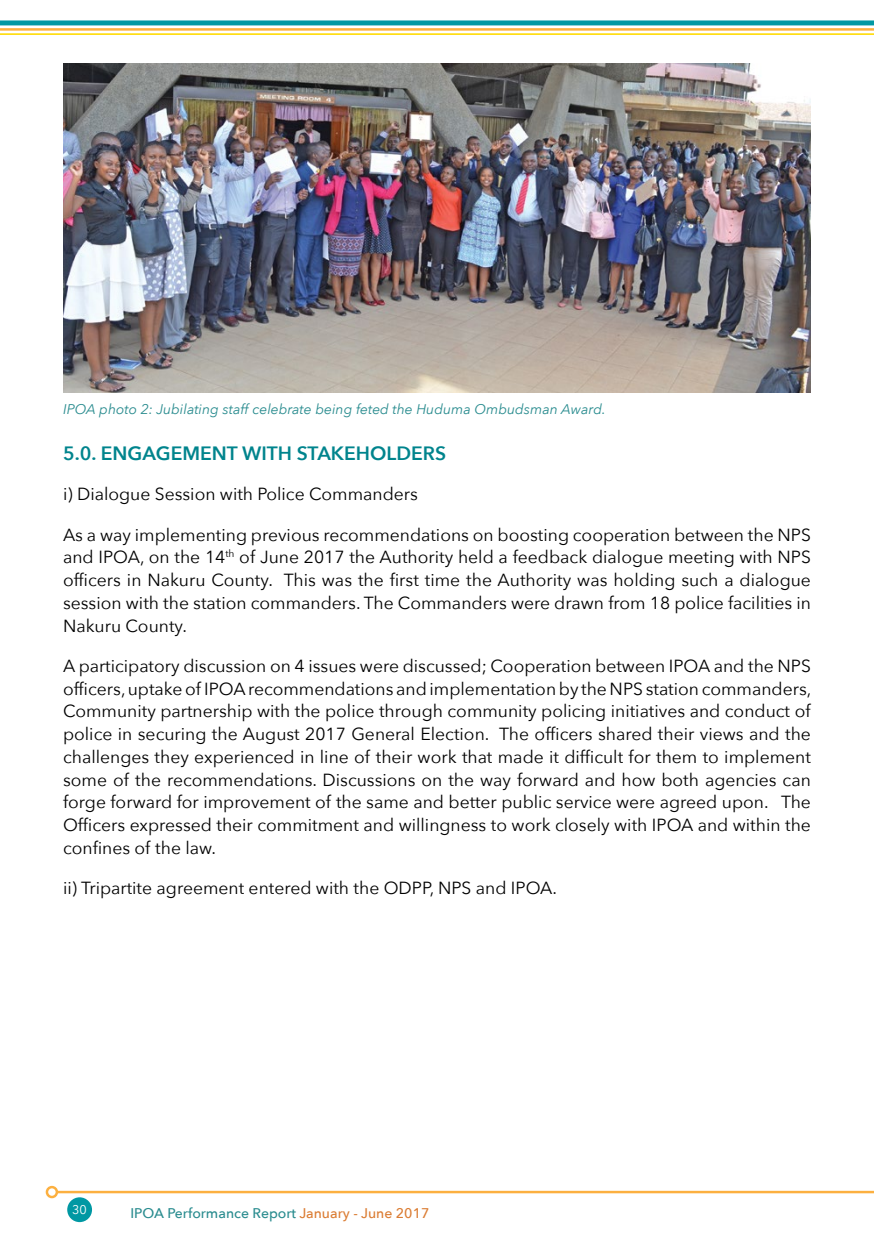
<style>
.page{position:relative;width:874px;height:1241px;background:#fff}
.page>*{position:absolute;margin:0;border:0;box-sizing:border-box;transform-origin:0 0}
.t1{font:600 19.25px "Avenir Next";color:#00848d}
.t2{font:17.5px/22.8px "Avenir Next";color:#000;text-align:justify}
.t3{font:italic 14px "Avenir Next";color:#2a8c8f}
.t4{font:500 14px "Avenir Next";color:#2a8c8f}
.t5{font:12.6px "Avenir Next";color:#fff}
.s1{color:#db7d34}
</style>
<div class="page">
<div style="left:67px;top:1197px;width:25px;height:24px;background:#0098a3;border-radius:50%"></div>
<hr style="left:57px;top:1190px;width:816px;height:3px;background:#fcb040">
<div style="left:46px;top:1185px;width:12px;height:12px;border:2px solid #fcb040;border-radius:50%"></div>
<div style="left:0;top:20px;width:873px;height:5px;background:#0098a3"></div>
<hr style="left:0;top:28px;width:873px;height:3px;background:#fcb040">
<hr style="left:0;top:33px;width:873px;height:2px;background:#ffde15">
<img style="left:63px;top:63px;width:747px;height:329px">
<p class="t3" style="left:63px;top:397px;width:544px">IPOA photo 2: Jubilating staff celebrate being feted the Huduma Ombudsman Award.</p>
<p class="t1" style="left:63px;top:436px;width:384px">5.0. ENGAGEMENT WITH STAKEHOLDERS</p>
<p class="t2" style="left:63px;top:482px;width:356px">i) Dialogue Session with Police Commanders</p>
<p class="t2" style="left:63px;top:522px;width:749px">As a way implementing previous recommendations on boosting cooperation between the NPS and IPOA, on the 14<sup>th</sup> of June 2017 the Authority held a feedback dialogue meeting with NPS officers in Nakuru County. This was the first time the Authority was holding such a dialogue session with the station commanders. The Commanders were drawn from 18 police facilities in Nakuru County.</p>
<p class="t2" style="left:63px;top:653px;width:749px">A participatory discussion on 4 issues were discussed; Cooperation between IPOA and the NPS officers, uptake of IPOA recommendations and implementation by the NPS station commanders, Community partnership with the police through community policing initiatives and conduct of police in securing the August 2017 General Election. The officers shared their views and the challenges they experienced in line of their work that made it difficult for them to implement some of the recommendations. Discussions on the way forward and how both agencies can forge forward for improvement of the same and better public service were agreed upon. The Officers expressed their commitment and willingness to work closely with IPOA and within the confines of the law.</p>
<p class="t2" style="left:63px;top:875px;width:495px">ii) Tripartite agreement entered with the ODPP, NPS and IPOA.</p>
<p class="t5" style="left:72px;top:1198px;width:16px">30</p>
<p class="t4" style="left:130px;top:1201px;width:300px">IPOA Performance Report <span class="s1">January - June 2017</span></p>
</div>
